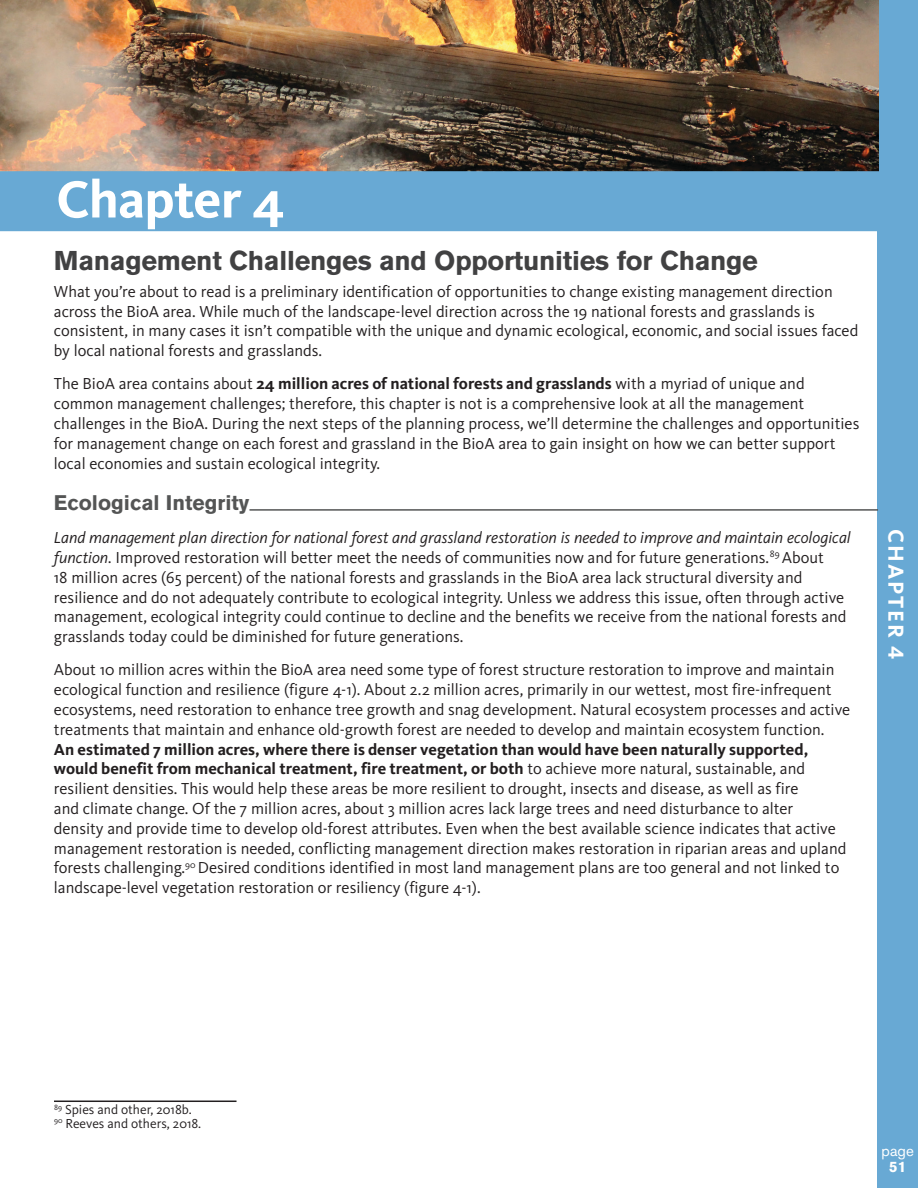
<style>
.page{position:relative;width:918px;height:1188px;background:#fff}
.page>*{position:absolute;margin:0;border:0;box-sizing:border-box;transform-origin:0 0}
.t1{font:700 54px "Kievit Pro";letter-spacing:-.015em;color:#fff}
.t2{font:700 27px "Akzidenz Grotesk BQ";letter-spacing:-.01em;color:#414142}
.t3{font:700 22.5px "Kievit Pro";letter-spacing:.085em;color:#fff}
.t4{font:700 21px "Akzidenz Grotesk BQ";color:#545555}
.t5{font:16.5px/19.8px "Kievit Pro";color:#231f20}
.t6{font:15px "Akzidenz Grotesk BQ";color:#fff}
.t7{font:700 15px "Akzidenz Grotesk BQ";color:#fff}
.Footnotes{font:13.5px "Kievit Pro";color:#231f20}
.s1{font-weight:700}
.s2{font-style:italic}
</style>
<div class="page">
<div style="left:878px;top:0;width:40px;height:1188px;background:#68a9d4"></div>
<img style="left:0;top:0;width:878px;height:171px">
<div style="left:0;top:171px;width:918px;height:60px;background:#68a9d4"></div>
<hr style="left:249px;top:509px;width:629px;height:2px;background:#545555">
<hr style="left:54px;top:1101px;width:183px;height:1px;background:#231f20">
<h1 class="t1" style="left:56px;top:167px;width:230px">Chapter 4</h1>
<h1 class="t2" style="left:54px;top:245px;width:706px">Management Challenges and Opportunities for Change</h1>
<p class="t5" style="left:54px;top:281px;width:806px">What you’re about to read is a preliminary identification of opportunities to change existing management direction across the BioA area. While much of the landscape-level direction across the 19 national forests and grasslands is consistent, in many cases it isn’t compatible with the unique and dynamic ecological, economic, and social issues faced by local national forests and grasslands.</p>
<p class="t5" style="left:54px;top:374px;width:807px">The BioA area contains about <span class="s1">24 million acres of national forests and grasslands</span> with a myriad of unique and common management challenges; therefore, this chapter is not is a comprehensive look at all the management challenges in the BioA. During the next steps of the planning process, we’ll determine the challenges and opportunities for management change on each forest and grassland in the BioA area to gain insight on how we can better support local economies and sustain ecological integrity.</p>
<h2 class="t4" style="left:54px;top:490px;width:197px">Ecological Integrity</h2>
<p class="t5" style="left:54px;top:528px;width:798px"><span class="s2">Land management plan direction for national forest and grassland restoration is needed to improve and maintain ecological function.</span> Improved restoration will better meet the needs of communities now and for future generations.<sup>89</sup> About<br>18 million acres (65 percent) of the national forests and grasslands in the BioA area lack structural diversity and resilience and do not adequately contribute to ecological integrity. Unless we address this issue, often through active management, ecological integrity could continue to decline and the benefits we receive from the national forests and grasslands today could be diminished for future generations.</p>
<p class="t5" style="left:54px;top:660px;width:798px">About 10 million acres within the BioA area need some type of forest structure restoration to improve and maintain ecological function and resilience (figure 4-1). About 2.2 million acres, primarily in our wettest, most fire-infrequent ecosystems, need restoration to enhance tree growth and snag development. Natural ecosystem processes and active treatments that maintain and enhance old-growth forest are needed to develop and maintain ecosystem function.<br><span class="s1">An estimated 7 million acres, where there is denser vegetation than would have been naturally supported, would benefit from mechanical treatment, fire treatment, or both</span> to achieve more natural, sustainable, and resilient densities. This would help these areas be more resilient to drought, insects and disease, as well as fire<br>and climate change. Of the 7 million acres, about 3 million acres lack large trees and need disturbance to alter<br>density and provide time to develop old-forest attributes. Even when the best available science indicates that active management restoration is needed, conflicting management direction makes restoration in riparian areas and upland forests challenging.<sup>90</sup> Desired conditions identified in most land management plans are too general and not linked to landscape-level vegetation restoration or resiliency (figure 4-1).</p>
<h3 class="t3" style="left:909px;top:529px;width:131px;rotate:90deg">CHAPTER 4</h3>
<p class="Footnotes" style="left:54px;top:1102px;width:139px"><sup>89</sup> Spies and other, 2018b.</p>
<p class="Footnotes" style="left:54px;top:1115px;width:149px"><sup>90</sup> Reeves and others, 2018.</p>
<p class="t6" style="left:882px;top:1142px;width:34px">page</p>
<p class="t7" style="left:889px;top:1158px;width:18px">51</p>
</div>
